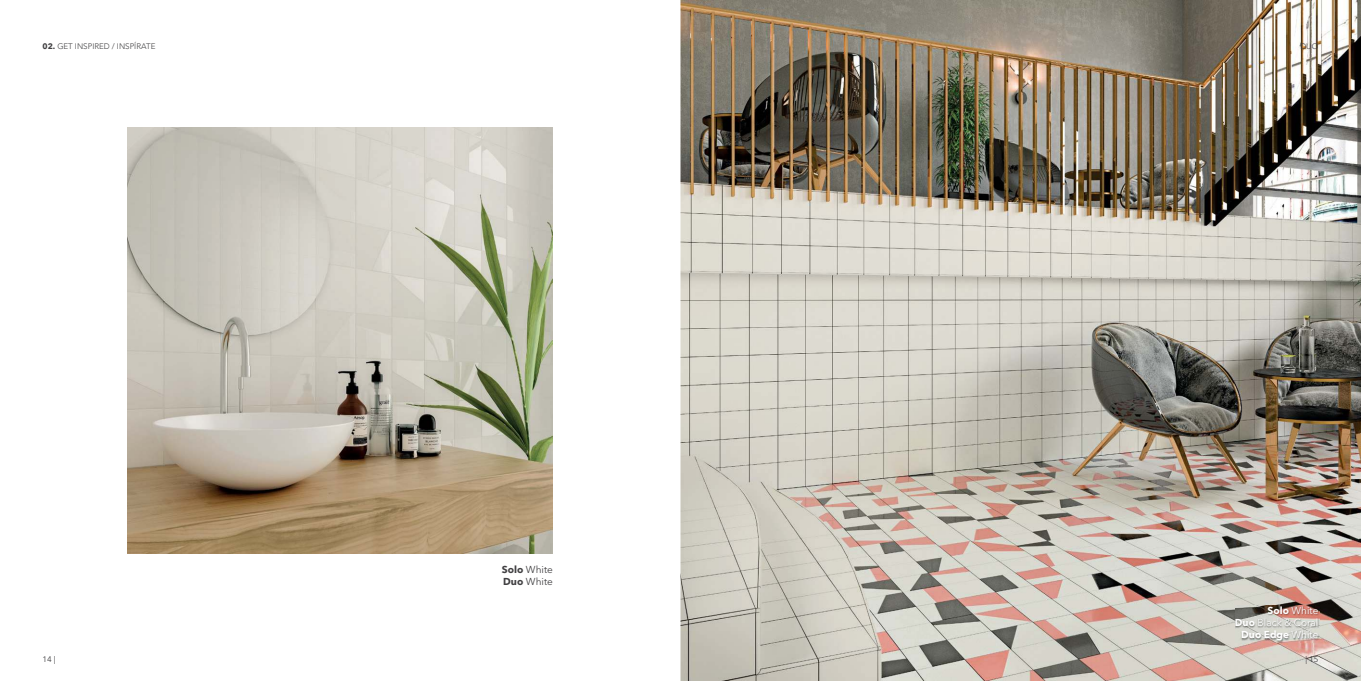
<style>
.page{position:relative;width:1361px;height:681px;background:#fff}
.page>*{position:absolute;margin:0;border:0;box-sizing:border-box;transform-origin:0 0}
.t1{font:10px/12px "Avenir Next LT Pro";color:#fff;text-align:right}
.t2{font:10px/12px "Avenir Next LT Pro";color:#414042}
.t3{font:300 8px "Avenir LT Std";color:#414042}
.t4{font:8px "Avenir Next LT Pro";color:#3e3d3f}
.t5{font:300 8px "Avenir LT Std";color:#231f20}
.t6{font:300 8px "Avenir LT Std";color:#3e3d3f}
.s1{font-family:"Avenir Next LT Pro";font-weight:700}
.s2{font-weight:700}
</style>
<div class="page">
<img style="left:128px;top:128px;width:425px;height:425px">
<img style="left:680px;top:0;width:681px;height:680px">
<img style="left:1235px;top:605px;width:84px;height:37px">
<p class="t3" style="left:43px;top:41px;width:114px"><span class="s1">02.</span> GET INSPIRED / INSPÍRATE</p>
<p class="t2" style="left:502px;top:563px;width:52px"><span class="s2">Solo</span> White<br><span class="s2">Duo</span> White</p>
<p class="t6" style="left:1300px;top:41px;width:20px">DUO</p>
<p class="t5" style="left:1301px;top:41px;width:19px">ELLE</p>
<p class="t1" style="left:1235px;top:605px;width:85px"><span class="s2">Solo</span> White<br><span class="s2">Duo</span> Black &amp; Coral<br><span class="s2">Duo Edge</span> White</p>
<p class="t4" style="left:43px;top:654px;width:15px">14 |</p>
<p class="t4" style="left:1305px;top:654px;width:15px">| 15</p>
</div>
